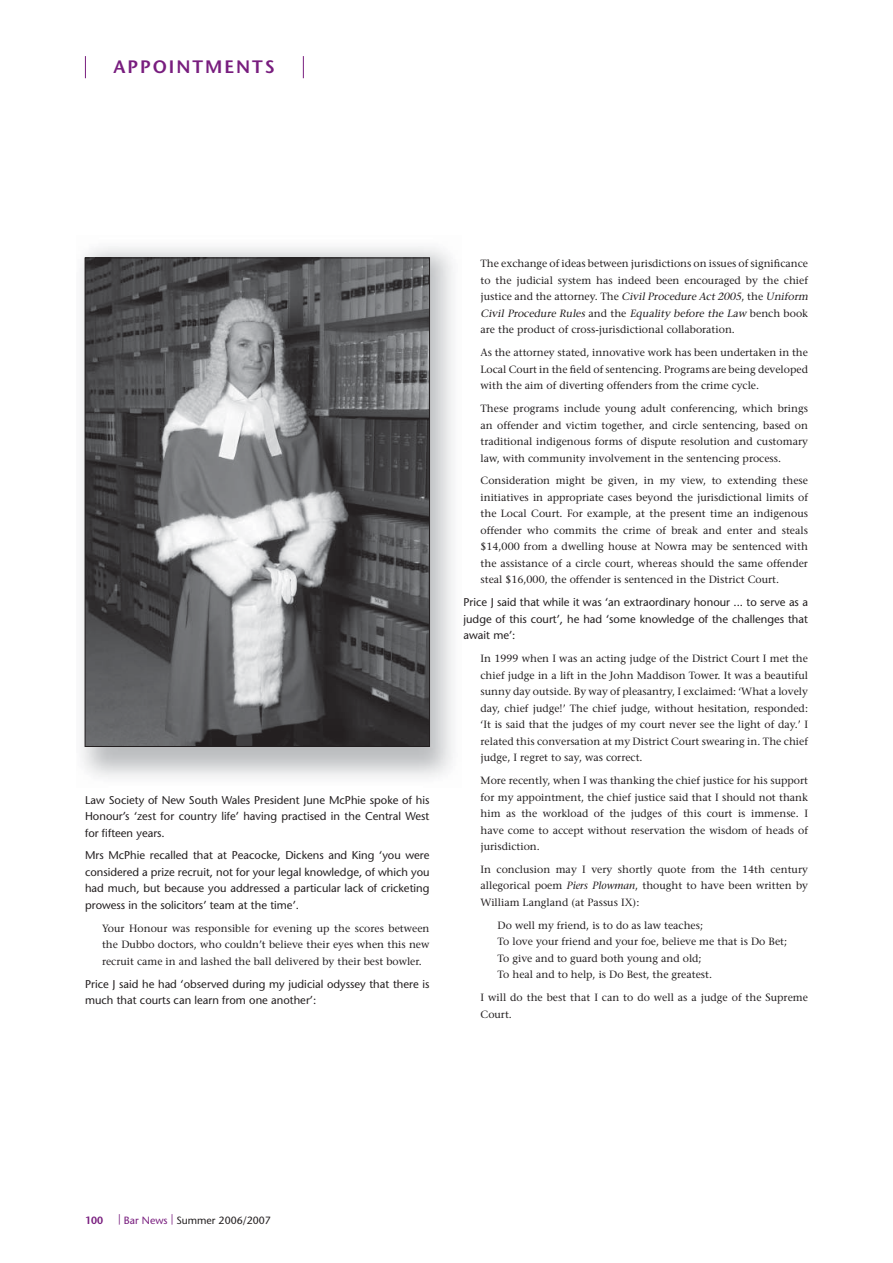
<style>
.page{position:relative;width:893px;height:1263px;background:#fff}
.page>*{position:absolute;margin:0;border:0;box-sizing:border-box;transform-origin:0 0}
.t1{font:600 18px "Stone Sans";letter-spacing:.11em;color:#781d7e}
.t2{font:11.25px/16.5px "Stone Sans";color:#231f20;text-align:justify}
.t3{font:10.5px/16.5px "Stone Serif";color:#231f20;text-align:justify}
.t4{font:10.5px "Stone Sans";color:#231f20}
.t5{font:600 10.5px "Stone Sans";color:#781d7e}
.s1{font-style:italic}
.s2{color:#781d7e}
</style>
<div class="page">
<svg style="left:303px;top:56px;width:1px;height:22px"></svg>
<svg style="left:85px;top:56px;width:1px;height:22px"></svg>
<img style="left:81px;top:246px;width:372px;height:532px">
<img style="left:87px;top:260px;width:341px;height:485px">
<h1 class="t1" style="left:113px;top:60px;width:163px">APPOINTMENTS</h1>
<p class="t2" style="left:85px;top:793px;width:346px">Law Society of New South Wales President June McPhie spoke of his Honour’s ‘zest for country life’ having practised in the Central West for fifteen years.</p>
<p class="t2" style="left:85px;top:848px;width:346px">Mrs McPhie recalled that at Peacocke, Dickens and King ‘you were considered a prize recruit, not for your legal knowledge, of which you had much, but because you addressed a particular lack of cricketing prowess in the solicitors’ team at the time’.</p>
<p class="t3" style="left:102px;top:921px;width:329px">Your Honour was responsible for evening up the scores between the Dubbo doctors, who couldn’t believe their eyes when this new recruit came in and lashed the ball delivered by their best bowler.</p>
<p class="t2" style="left:85px;top:977px;width:346px">Price J said he had ‘observed during my judicial odyssey that there is much that courts can learn from one another’:</p>
<p class="t3" style="left:480px;top:256px;width:331px;text-align:left">The exchange of ideas between jurisdictions on issues of significance to the judicial system has indeed been encouraged by the chief justice and the attorney. The <span class="s1">Civil Procedure Act 2005</span>, the <span class="s1">Uniform Civil Procedure Rules</span> a n d t h e <span class="s1">Equality before the Law</span> b e n c h b o o k are the product of cross-jurisdictional collaboration.</p>
<p class="t3" style="left:480px;top:345px;width:329px">As the attorney stated, innovative work has been undertaken in the Local Court in the field of sentencing. Programs are being developed with the aim of diverting offenders from the crime cycle.</p>
<p class="t3" style="left:480px;top:401px;width:329px">These programs include young adult conferencing, which brings an offender and victim together, and circle sentencing, based on traditional indigenous forms of dispute resolution and customary law, with community involvement in the sentencing process.</p>
<p class="t3" style="left:480px;top:474px;width:329px">Consideration might be given, in my view, to extending these initiatives in appropriate cases beyond the jurisdictional limits of the Local Court. For example, at the present time an indigenous offender who commits the crime of break and enter and steals $14,000 from a dwelling house at Nowra may be sentenced with the assistance of a circle court, whereas should the same offender steal $16,000, the offender is sentenced in the District Court.</p>
<p class="t2" style="left:463px;top:595px;width:346px">Price J said that while it was ‘an extraordinary honour ... to serve as a judge of this court’, he had ‘some knowledge of the challenges that await me’:</p>
<p class="t3" style="left:480px;top:651px;width:329px">In 1999 when I was an acting judge of the District Court I met the chief judge in a lift in the John Maddison Tower. It was a beautiful sunny day outside. By way of pleasantry, I exclaimed: ‘What a lovely day, chief judge!’ The chief judge, without hesitation, responded: ‘It is said that the judges of my court never see the light of day.’ I related this conversation at my District Court swearing in. The chief judge, I regret to say, was correct.</p>
<p class="t3" style="left:480px;top:773px;width:329px">More recently, when I was thanking the chief justice for his support for my appointment, the chief justice said that I should not thank him as the workload of the judges of this court is immense. I have come to accept without reservation the wisdom of heads of jurisdiction.</p>
<p class="t3" style="left:480px;top:862px;width:329px">In conclusion may I very shortly quote from the 14th century allegorical poem <span class="s1">Piers Plowman</span>, thought to have been written by William Langland (at Passus IX):</p>
<p class="t3" style="left:497px;top:918px;width:291px;text-align:left">Do well my friend, is to do as law teaches;<br>To love your friend and your foe, believe me that is Do Bet; To give and to guard both young and old;<br>To heal and to help, is Do Best, the greatest.</p>
<p class="t3" style="left:480px;top:990px;width:329px">I will do the best that I can to do well as a judge of the Supreme<br>Court.</p>
<p class="t5" style="left:85px;top:1216px;width:20px">100</p>
<p class="t4" style="left:118px;top:1216px;width:154px"><span class="s2">| Bar News |</span> Summer 2006/2007</p>
</div>
